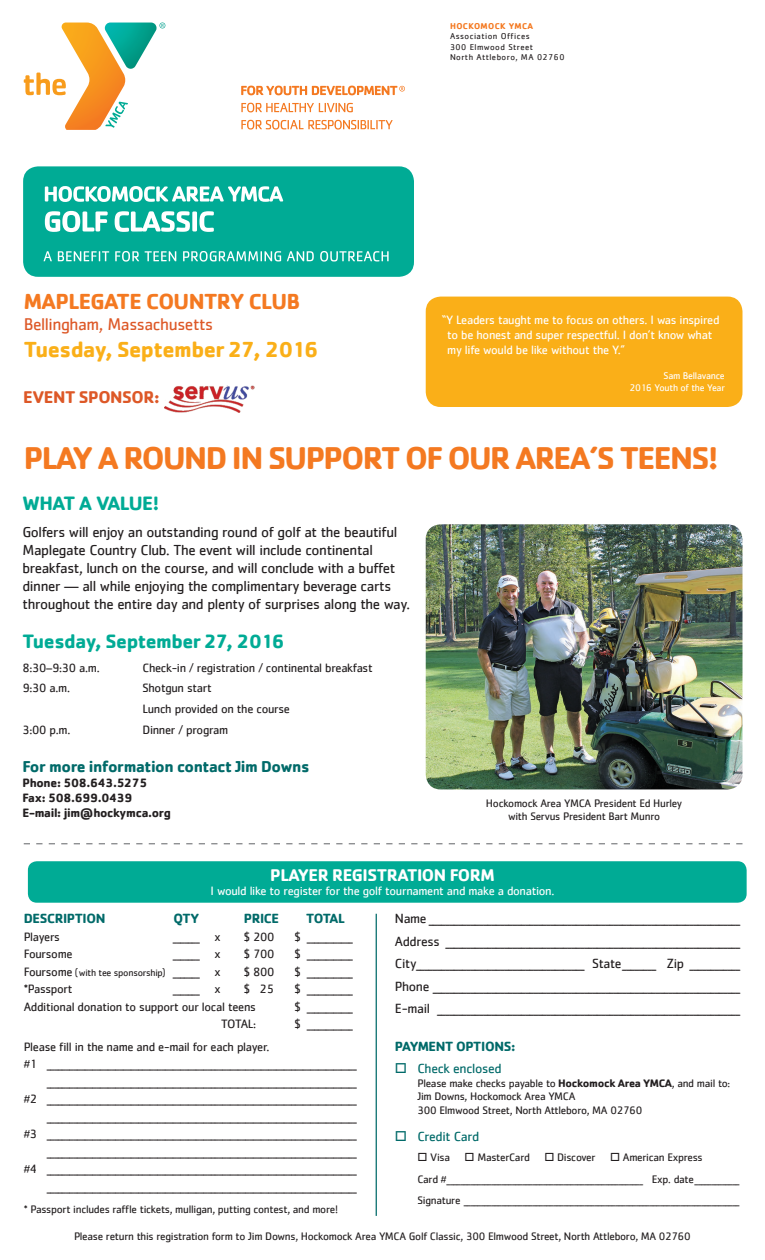
<style>
.page{position:relative;width:765px;height:1260px;background:#fff}
.page>*{position:absolute;margin:0;border:0;box-sizing:border-box;transform-origin:0 0}
.t1{font:700 32.5px "Cachet";letter-spacing:-.05em;color:#f47921}
.t2{font:700 22.5px "Cachet";letter-spacing:-.025em;color:#faaf18}
.t3{font:700 22.5px "Cachet";letter-spacing:-.025em;color:#f47921}
.t4{font:700 20px "Cachet";letter-spacing:-.025em;color:#00ab95}
.t5{font:17.5px "Cachet";letter-spacing:-.025em;color:#dd5827}
.t6{font:700 17.5px "Cachet";letter-spacing:-.025em;color:#fff}
.t7{font:700 17.5px "Cachet";letter-spacing:-.025em;color:#dd5827}
.t8{font:700 16.25px "Cachet";letter-spacing:-.025em;color:#016a69}
.t9{font:15px/18px "Cachet";letter-spacing:-.025em;color:#231f20}
.t10{font:13.75px/22.5px "Cachet";letter-spacing:-.025em;color:#231f20;text-align:justify}
.t11{font:700 13.75px "Cachet";letter-spacing:-.025em;color:#016a69}
.t12{font:13.75px "Cachet";letter-spacing:-.025em;color:#016a69}
.t13{font:12.5px/20.6px "Cachet";letter-spacing:-.025em;color:#231f20}
.t14{font:12.5px/15px "Cachet";letter-spacing:-.025em;color:#fff}
.t15{font:700 12.5px/15px "Cachet";letter-spacing:-.025em;color:#231f20}
.t16{font:11.25px/13.5px "Cachet";letter-spacing:-.025em;color:#231f20}
.t17{font:10px "Cachet";letter-spacing:-.025em;color:#231f20}
.t18{font:10px/12px "Cachet";letter-spacing:-.025em;color:#fff;text-align:right}
.t19{font:8.75px/10.5px "Cachet";letter-spacing:.05em;color:#231f20}
.t20{font:700 8.75px "Cachet";letter-spacing:.05em;color:#f47921}
.s1{font-size:12.5px}
.s2{font-weight:700}
</style>
<div class="page">
<hr style="left:376px;top:914px;width:1px;height:302px;background:#016a69">
<div style="left:23px;top:166px;width:391px;height:111px;background:#00ab95;border-radius:15px"></div>
<svg style="left:44px;top:251px;width:345px;height:11px"></svg>
<svg style="left:45px;top:211px;width:169px;height:21px"></svg>
<svg style="left:45px;top:186px;width:238px;height:16px"></svg>
<img style="left:426px;top:524px;width:316px;height:265px">
<svg style="left:24px;top:23px;width:141px;height:107px"></svg>
<svg style="left:241px;top:103px;width:112px;height:9px"></svg>
<svg style="left:241px;top:120px;width:152px;height:10px"></svg>
<svg style="left:241px;top:86px;width:164px;height:9px"></svg>
<div style="left:28px;top:861px;width:719px;height:42px;background:#00ab95;border-radius:9px"></div>
<svg style="left:24px;top:843px;width:718px;height:1px"></svg>
<div style="left:426px;top:297px;width:317px;height:110px;background:#faaf18;border-radius:15px"></div>
<img style="left:165px;top:386px;width:90px;height:27px">
<h2 class="t3" style="left:24px;top:287px;width:278px">MAPLEGATE COUNTRY CLUB</h2>
<h3 class="t5" style="left:24px;top:314px;width:191px">Bellingham, Massachusetts</h3>
<h2 class="t2" style="left:24px;top:335px;width:296px">Tuesday, September 27, 2016</h2>
<h3 class="t7" style="left:23px;top:386px;width:138px">EVENT SPONSOR:</h3>
<p class="t20" style="left:450px;top:20px;width:85px">HOCKOMOCK YMCA</p>
<p class="t19" style="left:450px;top:31px;width:116px">Association Offices<br>300 Elmwood Street<br>North Attleboro, MA 02760</p>
<p class="t14" style="left:447px;top:312px;width:274px;text-indent:-5px">“Y Leaders taught me to focus on others. I was inspired to be honest and super respectful. I don’t know what my life would be like without the Y.”</p>
<p class="t18" style="left:629px;top:370px;width:97px">Sam Bellavance<br>2016 Youth of the Year</p>
<h1 class="t1" style="left:24px;top:437px;width:696px">PLAY A ROUND IN SUPPORT OF OUR AREA’S TEENS!</h1>
<h3 class="t4" style="left:22px;top:490px;width:138px">WHAT A VALUE!</h3>
<p class="t9" style="left:22px;top:522px;width:389px">Golfers will enjoy an outstanding round of golf at the beautiful Maplegate Country Club. The event will include continental breakfast, lunch on the course, and will conclude with a buffet dinner — all while enjoying the complimentary beverage carts throughout the entire day and plenty of surprises along the way.</p>
<h3 class="t4" style="left:22px;top:628px;width:264px">Tuesday, September 27, 2016</h3>
<p class="t13" style="left:22px;top:657px;width:79px">8:30–9:30 a.m.</p>
<p class="t13" style="left:142px;top:657px;width:232px">Check-in / registration / continental breakfast</p>
<p class="t13" style="left:22px;top:678px;width:49px">9:30 a.m.</p>
<p class="t13" style="left:142px;top:678px;width:149px">Shotgun start<br>Lunch provided on the course</p>
<p class="t13" style="left:22px;top:719px;width:49px">3:00 p.m.</p>
<p class="t13" style="left:142px;top:719px;width:87px">Dinner / program</p>
<h3 class="t8" style="left:22px;top:756px;width:289px">For more information contact Jim Downs</h3>
<p class="t15" style="left:22px;top:775px;width:150px">Phone: 508.643.5275<br>Fax: 508.699.0439<br>E-mail: jim@hockymca.org</p>
<p class="t16" style="left:486px;top:796px;width:198px;text-align:center">Hockomock Area YMCA President Ed Hurley with Servus President Bart Munro</p>
<h3 class="t6" style="left:270px;top:864px;width:226px">PLAYER REGISTRATION FORM</h3>
<p class="t14" style="left:211px;top:883px;width:345px">I would like to register for the golf tournament and make a donation.</p>
<p class="t11" style="left:24px;top:910px;width:83px">DESCRIPTION</p>
<p class="t11" style="left:174px;top:910px;width:27px">QTY</p>
<p class="t11" style="left:244px;top:910px;width:37px">PRICE</p>
<p class="t11" style="left:306px;top:910px;width:40px">TOTAL</p>
<p class="t13" style="left:24px;top:926px;width:38px">Players</p>
<p class="t13" style="left:173px;top:926px;width:49px">_______ x</p>
<p class="t13" style="left:244px;top:926px;width:32px">$ 200</p>
<p class="t13" style="left:294px;top:926px;width:60px">$ ____________</p>
<p class="t13" style="left:24px;top:944px;width:50px">Foursome</p>
<p class="t13" style="left:173px;top:944px;width:49px">_______ x</p>
<p class="t13" style="left:244px;top:944px;width:32px">$ 700</p>
<p class="t13" style="left:294px;top:944px;width:60px">$ ____________</p>
<p class="t17" style="left:24px;top:967px;width:198px"><span class="s1">Foursome</span> (with tee sponsorship) <span class="s1">_______ x</span></p>
<p class="t13" style="left:244px;top:961px;width:32px">$ 800</p>
<p class="t13" style="left:294px;top:961px;width:60px">$ ____________</p>
<p class="t13" style="left:24px;top:979px;width:50px">*Passport</p>
<p class="t13" style="left:173px;top:979px;width:49px">_______ x</p>
<p class="t13" style="left:244px;top:979px;width:32px">$ 25</p>
<p class="t13" style="left:294px;top:979px;width:60px">$ ____________</p>
<p class="t13" style="left:24px;top:996px;width:234px">Additional donation to support our local teens</p>
<p class="t13" style="left:294px;top:996px;width:60px">$ ____________</p>
<p class="t13" style="left:221px;top:1014px;width:36px">TOTAL:</p>
<p class="t13" style="left:294px;top:1014px;width:60px">$ ____________</p>
<p class="t13" style="left:24px;top:1036px;width:247px">Please fill in the name and e-mail for each player.</p>
<p class="t13" style="left:24px;top:1054px;width:335px">#1 _________________________________________________________________________________</p>
<p class="t13" style="left:47px;top:1071px;width:312px">_________________________________________________________________________________</p>
<p class="t13" style="left:24px;top:1089px;width:335px">#2 _________________________________________________________________________________</p>
<p class="t13" style="left:47px;top:1106px;width:312px">_________________________________________________________________________________</p>
<p class="t13" style="left:24px;top:1124px;width:335px">#3 _________________________________________________________________________________</p>
<p class="t13" style="left:47px;top:1141px;width:312px">_________________________________________________________________________________</p>
<p class="t13" style="left:24px;top:1159px;width:335px">#4 _________________________________________________________________________________</p>
<p class="t13" style="left:47px;top:1176px;width:312px">_________________________________________________________________________________</p>
<p class="t16" style="left:24px;top:1203px;width:316px">* Passport includes raffle tickets, mulligan, putting contest, and more!</p>
<p class="t10" style="left:395px;top:907px;width:347px">Name __________________________________________________________________________ Address ______________________________________________________________________ City________________________________________ State________ Zip ____________ Phone _________________________________________________________________________ E-mail ________________________________________________________________________</p>
<p class="t11" style="left:395px;top:1037px;width:122px">PAYMENT OPTIONS:</p>
<p class="t12" style="left:395px;top:1061px;width:108px">□ Check enclosed</p>
<p class="t16" style="left:417px;top:1076px;width:314px">Please make checks payable to <span class="s2">Hockomock Area YMCA</span>, and mail to:<br>Jim Downs, Hockomock Area YMCA<br>300 Elmwood Street, North Attleboro, MA 02760</p>
<p class="t12" style="left:395px;top:1129px;width:86px">□ Credit Card</p>
<p class="t16" style="left:417px;top:1151px;width:34px">□ Visa</p>
<p class="t16" style="left:465px;top:1151px;width:67px">□ MasterCard</p>
<p class="t16" style="left:544px;top:1151px;width:53px">□ Discover</p>
<p class="t16" style="left:417px;top:1147px;width:324px;line-height:21.2px;text-indent:193px">□ American Express<br>Card #_________________________________________________________ Exp. date_____________<br>Signature ________________________________________________________________________________</p>
<p class="t16" style="left:74px;top:1230px;width:618px">Please return this registration form to Jim Downs, Hockomock Area YMCA Golf Classic, 300 Elmwood Street, North Attleboro, MA 02760</p>
</div>
